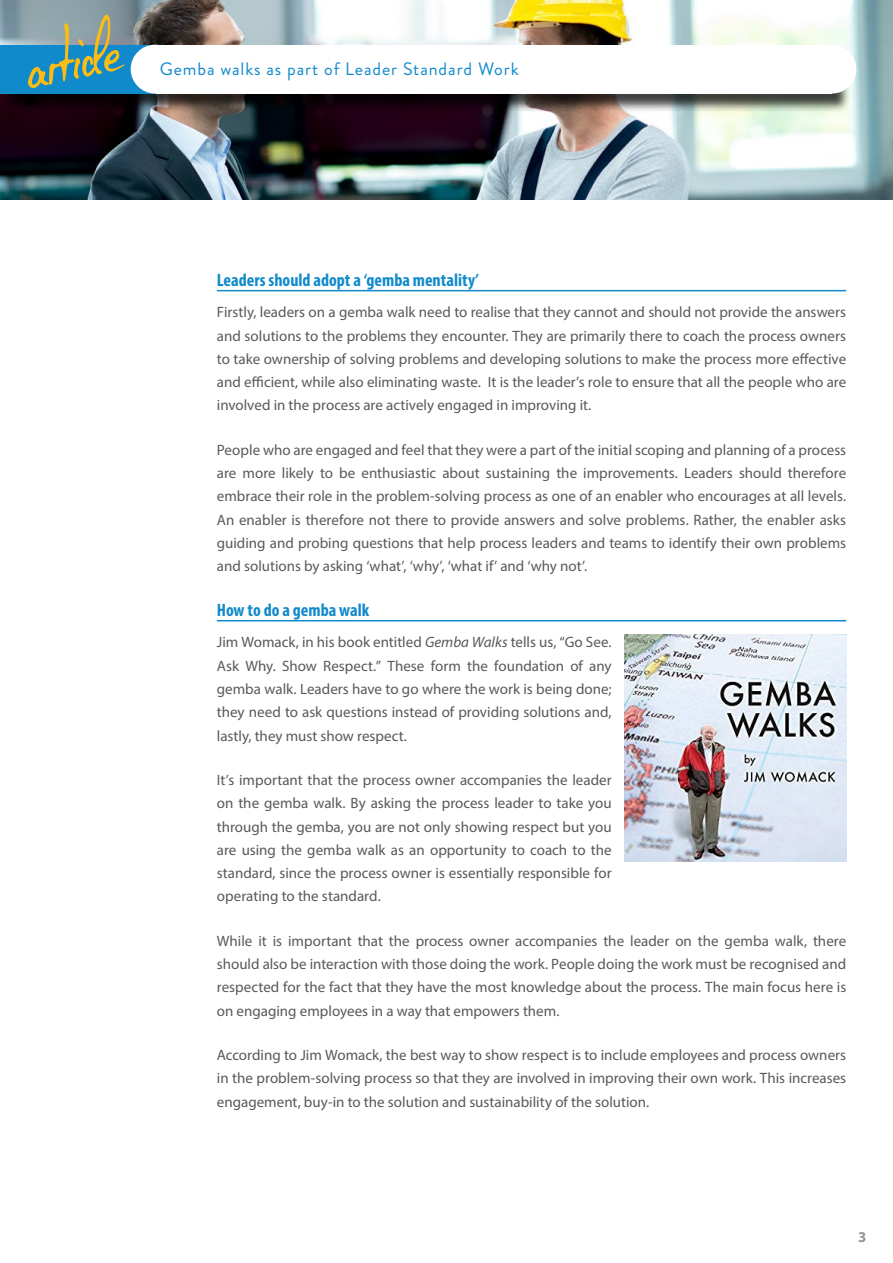
<style>
.page{position:relative;width:893px;height:1263px;background:#fff}
.page>*{position:absolute;margin:0;border:0;box-sizing:border-box;transform-origin:0 0}
.t1{font:84px "tudy 1311";color:#fbbd13}
.t2{font:700 condensed 18px "Myriad Pro";color:#118acb}
.t3{font:18px "Brandon Grotesque";letter-spacing:.05em;color:#118acb}
.t4{font:15px/23.2px "Myriad Pro";color:#58595b;text-align:justify}
.t5{font:700 15px "Myriad Pro";color:#939598}
.s1{font-style:italic}
</style>
<div class="page">
<img style="left:0;top:0;width:893px;height:200px">
<div style="left:2px;top:46px;width:849px;height:66px;background:#000;opacity:.75"></div>
<div style="left:32px;top:45px;width:800px;height:49px;background:#fff"></div>
<div style="left:0;top:45px;width:155px;height:49px;background:#118acb"></div>
<div style="left:131px;top:45px;width:49px;height:49px;background:#fff;border-radius:50%"></div>
<div style="left:807px;top:45px;width:49px;height:49px;background:#fff;border-radius:50%"></div>
<hr style="left:217px;top:290px;width:629px;height:1px;background:#118acb">
<hr style="left:217px;top:620px;width:629px;height:1px;background:#118acb">
<img style="left:624px;top:634px;width:222px;height:227px">
<h1 class="t1" style="left:13px;top:11px;width:97px;rotate:-12deg">article</h1>
<p class="t3" style="left:160px;top:57px;width:361px">Gemba walks as part of Leader Standard Work</p>
<p class="t2" style="left:217px;top:268px;width:264px">Leaders should adopt a ‘gemba mentality’</p>
<p class="t4" style="left:217px;top:300px;width:631px">Firstly, leaders on a gemba walk need to realise that they cannot and should not provide the answers and solutions to the problems they encounter. They are primarily there to coach the process owners to take ownership of solving problems and developing solutions to make the process more effective and efficient, while also eliminating waste. It is the leader’s role to ensure that all the people who are involved in the process are actively engaged in improving it.</p>
<p class="t4" style="left:217px;top:438px;width:631px">People who are engaged and feel that they were a part of the initial scoping and planning of a process are more likely to be enthusiastic about sustaining the improvements. Leaders should therefore embrace their role in the problem-solving process as one of an enabler who encourages at all levels.<br>An enabler is therefore not there to provide answers and solve problems. Rather, the enabler asks guiding and probing questions that help process leaders and teams to identify their own problems and solutions by asking ‘what’, ‘why’, ‘what if’ and ‘why not’.</p>
<p class="t2" style="left:217px;top:598px;width:154px">How to do a gemba walk</p>
<p class="t4" style="left:217px;top:631px;width:396px">Jim Womack, in his book entitled <span class="s1">Gemba Walks</span> tells us, “Go See.<br>Ask Why. Show Respect.” These form the foundation of any gemba walk. Leaders have to go where the work is being done; they need to ask questions instead of providing solutions and, lastly, they must show respect.</p>
<p class="t4" style="left:217px;top:768px;width:396px">It’s important that the process owner accompanies the leader on the gemba walk. By asking the process leader to take you through the gemba, you are not only showing respect but you are using the gemba walk as an opportunity to coach to the standard, since the process owner is essentially responsible for operating to the standard.</p>
<p class="t4" style="left:217px;top:929px;width:631px">While it is important that the process owner accompanies the leader on the gemba walk, there should also be interaction with those doing the work. People doing the work must be recognised and respected for the fact that they have the most knowledge about the process. The main focus here is on engaging employees in a way that empowers them.</p>
<p class="t4" style="left:217px;top:1043px;width:631px">According to Jim Womack, the best way to show respect is to include employees and process owners in the problem-solving process so that they are involved in improving their own work. This increases engagement, buy-in to the solution and sustainability of the solution.</p>
<p class="t5" style="left:858px;top:1227px;width:10px">3</p>
</div>
